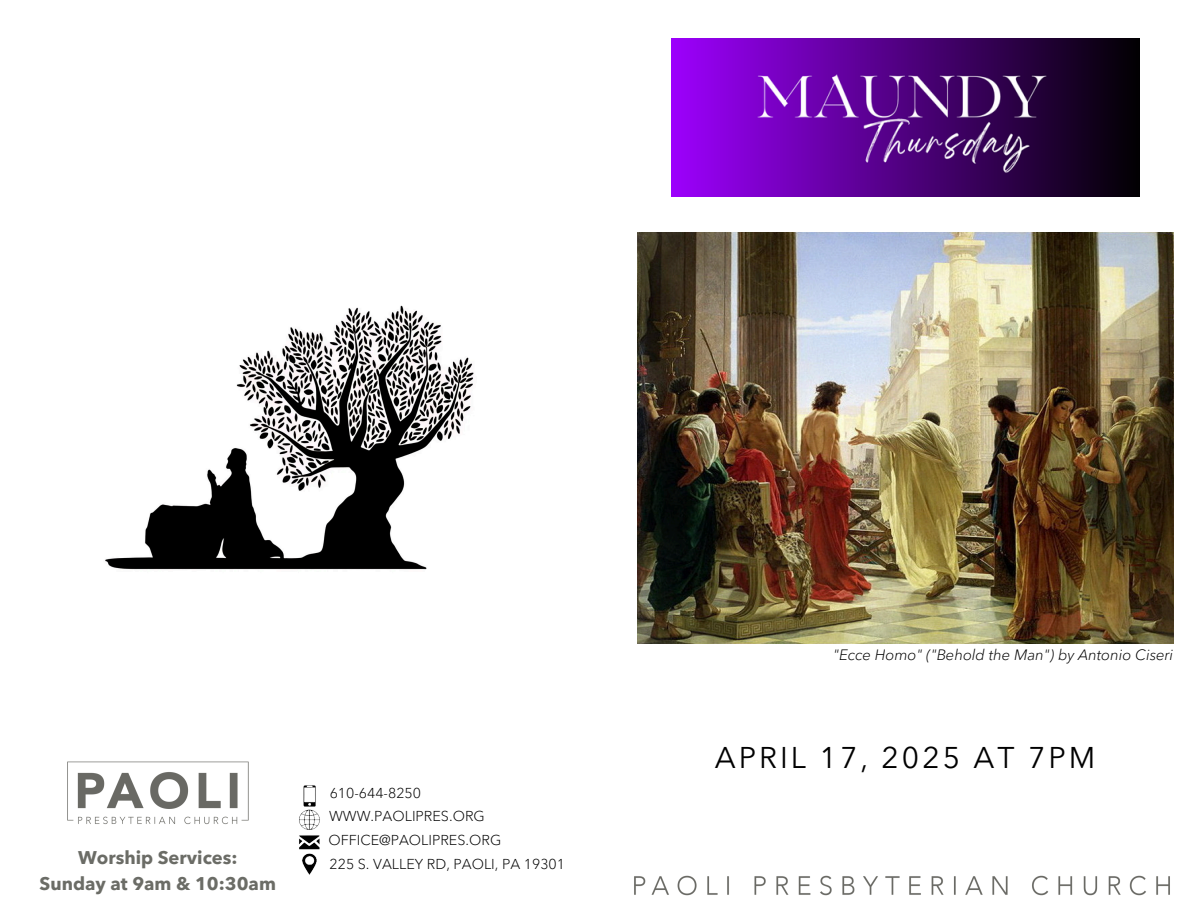
<style>
.page{position:relative;width:1188px;height:918px;background:#fff}
.page>*{position:absolute;margin:0;border:0;box-sizing:border-box;transform-origin:0 0}
.t1{font:30px "Avenir Next LT Pro";letter-spacing:.1em;color:#000}
.t2{font:700 18.3px/25.7px "Avenir Next LT Pro";color:#6b6c66;text-align:center}
.t3{font:italic 300 15px "Avenir Next LT Pro";color:#000}
.t4{font:300 14.4px "Avenir Next LT Pro";color:#000}
</style>
<div class="page">
<img style="left:67px;top:761px;width:182px;height:64px">
<img style="left:299px;top:785px;width:21px;height:90px">
<img style="left:638px;top:233px;width:535px;height:410px">
<img style="left:634px;top:875px;width:536px;height:21px">
<img style="left:671px;top:38px;width:468px;height:159px">
<img style="left:105px;top:305px;width:369px;height:265px">
<p class="t4" style="left:330px;top:784px;width:93px">610-644-8250</p>
<h2 class="t4" style="left:328px;top:831px;width:174px">OFFICE@PAOLIPRES.ORG</h2>
<p class="t4" style="left:329px;top:807px;width:157px">WWW.PAOLIPRES.ORG</p>
<p class="t2" style="left:40px;top:845px;width:238px">Worship Services:<br>Sunday at 9am &amp; 10:30am</p>
<p class="t4" style="left:330px;top:856px;width:237px">225 S. VALLEY RD, PAOLI, PA 19301</p>
<p class="t3" style="left:833px;top:646px;width:342px">"Ecce Homo" ("Behold the Man") by Antonio Ciseri</p>
<p class="t1" style="left:715px;top:740px;width:382px">APRIL 17, 2025 AT 7PM</p>
</div>
